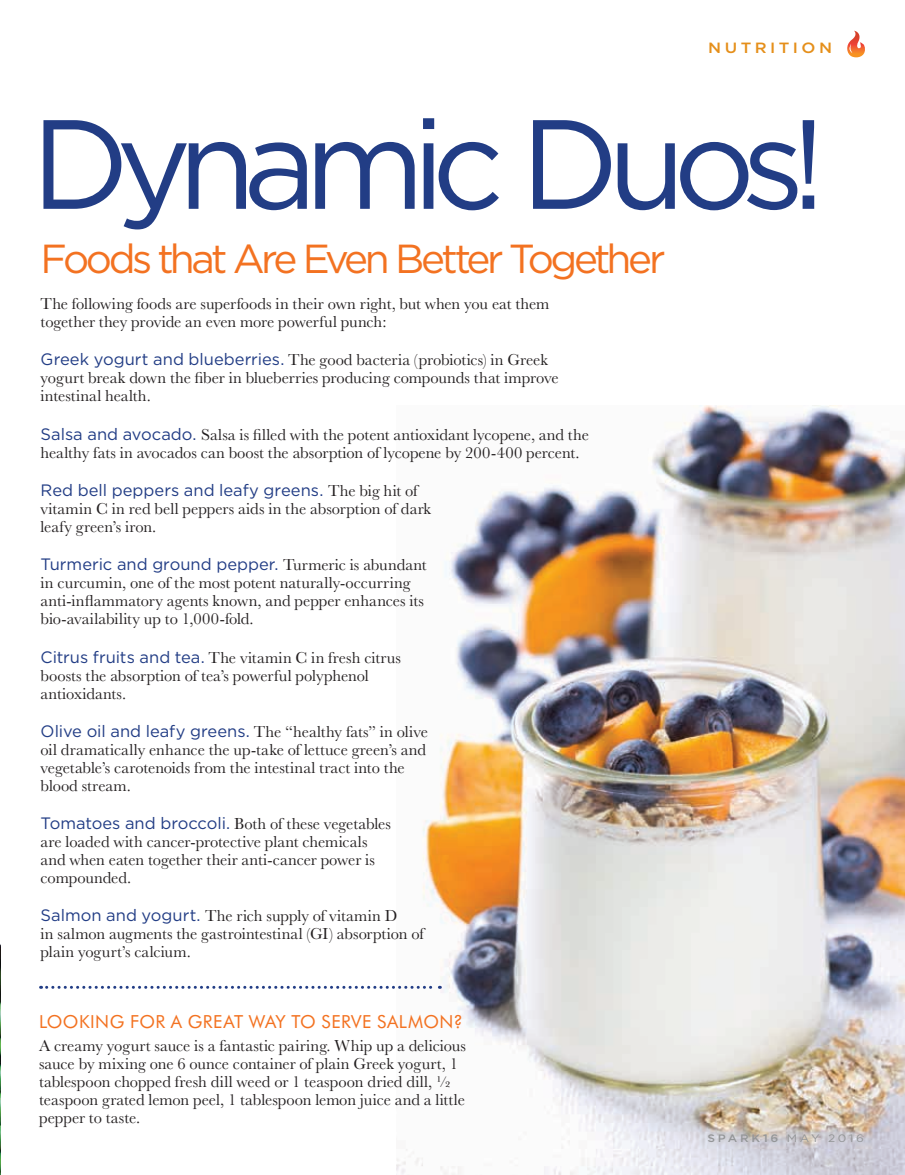
<style>
.page{position:relative;width:905px;height:1175px;background:#fff}
.page>*{position:absolute;margin:0;border:0;box-sizing:border-box;transform-origin:0 0}
.t1{font:126.6px "Gotham HTF";letter-spacing:-.1em;color:#223d85}
.t2{font:40.5px "Gotham HTF";letter-spacing:-.085em;color:#f37221}
.t3{font:18px "Futura BT";letter-spacing:.025em;color:#f37221}
.t4{font:16.5px/18px "Baskerville";color:#231f20}
.t5{font:16.5px "Gotham HTF";color:#223d85}
.t6{font:500 14.85px "Gotham HTF";letter-spacing:.21em;color:#e58f1a;scale:1.11 1}
.t7{font:500 10.8px "Gotham HTF";letter-spacing:.23em;color:#949698;scale:1.11 1}
.s1{font-family:"Gotham HTF";color:#223d85}
.s2{font-family:"Baskerville";color:#231f20}
.s3{font-weight:400}
</style>
<div class="page">
<img style="left:396px;top:405px;width:508px;height:769px">
<img style="left:0;top:944px;width:1px;height:230px">
<svg style="left:847px;top:31px;width:18px;height:27px"></svg>
<svg style="left:41px;top:985px;width:399px;height:3px"></svg>
<p class="t6" style="left:708px;top:39px;width:113px">NUTRITION</p>
<h1 class="t1" style="left:31px;top:94px;width:796px">Dynamic Duos!</h1>
<h2 class="t2" style="left:41px;top:236px;width:626px">Foods that Are Even Better Together</h2>
<p class="t4" style="left:41px;top:295px;width:510px">The following foods are superfoods in their own right, but when you eat them together they provide an even more powerful punch:</p>
<p class="t4" style="left:41px;top:351px;width:519px"><span class="s1">Greek yogurt and blueberries.</span> The good bacteria (probiotics) in Greek yogurt break down the fiber in blueberries producing compounds that improve intestinal health.</p>
<p class="t4" style="left:41px;top:425px;width:550px"><span class="s1">Salsa and avocado.</span> Salsa is filled with the potent antioxidant lycopene, and the healthy fats in avocados can boost the absorption of lycopene by 200-400 percent.</p>
<p class="t5" style="left:41px;top:481px;width:378px">Red bell peppers and leafy greens. <span class="s2">The big hit of</span></p>
<p class="t4" style="left:41px;top:500px;width:392px">vitamin C in red bell peppers aids in the absorption of dark leafy green’s iron.</p>
<p class="t5" style="left:41px;top:555px;width:387px">Turmeric and ground pepper. <span class="s2">Turmeric is abundant</span></p>
<p class="t4" style="left:41px;top:574px;width:385px">in curcumin, one of the most potent naturally-occurring anti-inflammatory agents known, and pepper enhances its bio-availability up to 1,000-fold.</p>
<p class="t4" style="left:41px;top:648px;width:362px"><span class="s1">Citrus fruits and tea.</span> The vitamin C in fresh citrus boosts the absorption of tea’s powerful polyphenol antioxidants.</p>
<p class="t5" style="left:41px;top:722px;width:389px">Olive oil and leafy greens. <span class="s2">The “healthy fats” in olive</span></p>
<p class="t4" style="left:41px;top:740px;width:387px">oil dramatically enhance the up-take of lettuce green’s and vegetable’s carotenoids from the intestinal tract into the blood stream.</p>
<p class="t4" style="left:41px;top:815px;width:352px"><span class="s1">Tomatoes and broccoli.</span> Both of these vegetables are loaded with cancer-protective plant chemicals and when eaten together their anti-cancer power is compounded.</p>
<p class="t4" style="left:41px;top:907px;width:385px"><span class="s1">Salmon and yogurt.</span> The rich supply of vitamin D<br>in salmon augments the gastrointestinal (GI) absorption of plain yogurt’s calcium.</p>
<p class="t3" style="left:39px;top:1010px;width:425px">LOOKING FOR A GREAT WAY TO SERVE SALMON?</p>
<p class="t4" style="left:39px;top:1037px;width:428px">A creamy yogurt sauce is a fantastic pairing. Whip up a delicious sauce by mixing one 6 ounce container of plain Greek yogurt, 1 tablespoon chopped fresh dill weed or 1 teaspoon dried dill, ½ teaspoon grated lemon peel, 1 tablespoon lemon juice and a little pepper to taste.</p>
<p class="t7" style="left:707px;top:1132px;width:142px">SPARK16 <span class="s3">MAY 2016</span></p>
</div>
